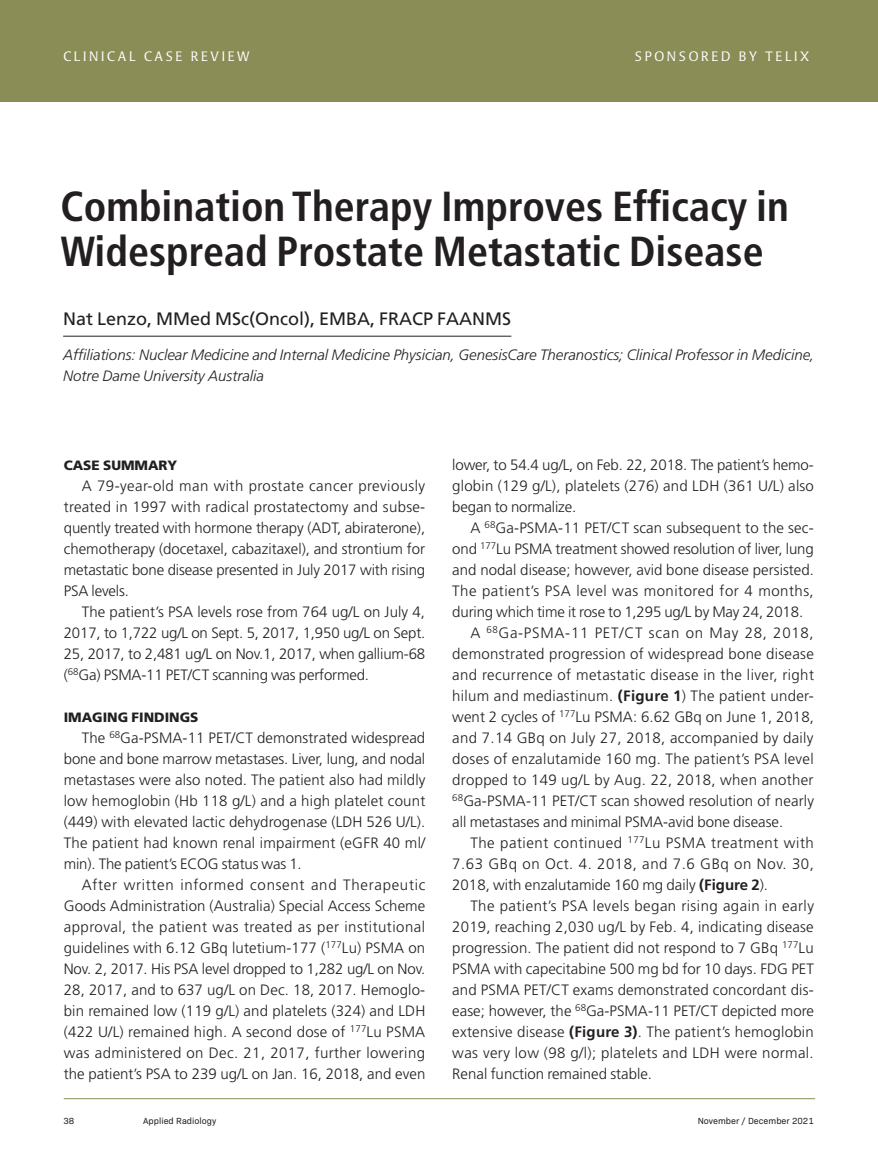
<style>
.page{position:relative;width:878px;height:1175px;background:#fff}
.page>*{position:absolute;margin:0;border:0;box-sizing:border-box;transform-origin:0 0}
.sponsored_case_title{font:700 condensed 42px/45px "Frutiger";color:#231f20}
.sponsored_case_autho{font:18px "Frutiger";color:#231f20}
.sponsored_case_body{font:300 15px/21px "Frutiger";color:#231f20;text-align:justify}
.sponsored_case_affil{font:italic 300 15px/21px "Frutiger";color:#231f20}
.t1{font:300 13.5px "Poppl Laudatio";letter-spacing:.2em;color:#fff}
.sponsored_case_subhe{font:900 13.5px "Frutiger";color:#231f20}
.t2{font:9px "Bio Sans";color:#231f20}
.s1{font-weight:700}
</style>
<div class="page">
<div style="left:0;top:0;width:877px;height:101px;background:#8a8d56"></div>
<hr style="left:876px;top:0;width:2px;height:101px;background:#8a8d56">
<hr style="left:64px;top:1098px;width:751px;height:1px;background:#8a8d56">
<hr style="left:63px;top:336px;width:448px;height:1px;background:#231f20">
<p class="t1" style="left:63px;top:49px;width:188px">CLINICAL CASE REVIEW</p>
<p class="t1" style="left:635px;top:49px;width:176px">SPONSORED BY TELIX</p>
<p class="sponsored_case_title" style="left:60px;top:184px;width:730px">Combination Therapy Improves Efficacy in<br>Widespread Prostate Metastatic Disease</p>
<p class="sponsored_case_autho" style="left:63px;top:308px;width:449px">Nat Lenzo, MMed MSc(Oncol), EMBA, FRACP FAANMS</p>
<p class="sponsored_case_affil" style="left:63px;top:344px;width:752px">Affiliations: Nuclear Medicine and Internal Medicine Physician, GenesisCare Theranostics; Clinical Professor in Medicine,<br>Notre Dame University Australia</p>
<p class="sponsored_case_subhe" style="left:64px;top:457px;width:115px">CASE SUMMARY</p>
<p class="sponsored_case_body" style="left:64px;top:475px;width:363px;text-indent:18px">A 79-year-old man with prostate cancer previously treated in 1997 with radical prostatectomy and subse&shy;quently treated with hormone therapy (ADT, abiraterone), chemotherapy (docetaxel, cabazitaxel), and strontium for metastatic bone disease presented in July 2017 with rising PSA levels.</p>
<p class="sponsored_case_body" style="left:64px;top:601px;width:363px;text-indent:18px">The patient’s PSA levels rose from 764 ug/L on July 4, 2017, to 1,722 ug/L on Sept. 5, 2017, 1,950 ug/L on Sept.<br>25, 2017, to 2,481 ug/L on Nov.1, 2017, when gallium-68 (<sup>68</sup>Ga) PSMA-11 PET/CT scanning was performed.</p>
<p class="sponsored_case_subhe" style="left:64px;top:709px;width:136px">IMAGING FINDINGS</p>
<p class="sponsored_case_body" style="left:64px;top:727px;width:363px;text-indent:18px">The <sup>68</sup>Ga-PSMA-11 PET/CT demonstrated widespread bone and bone marrow metastases. Liver, lung, and nodal metastases were also noted. The patient also had mildly low hemoglobin (Hb 118 g/L) and a high platelet count (449) with elevated lactic dehydrogenase (LDH 526 U/L).<br>The patient had known renal impairment (eGFR 40 ml/ min). The patient’s ECOG status was 1.</p>
<p class="sponsored_case_body" style="left:64px;top:874px;width:363px;text-indent:18px">After written informed consent and Therapeutic Goods Administration (Australia) Special Access Scheme approval, the patient was treated as per institutional guidelines with 6.12 GBq lutetium-177 (<sup>177</sup>Lu) PSMA on Nov. 2, 2017. His PSA level dropped to 1,282 ug/L on Nov.<br>28, 2017, and to 637 ug/L on Dec. 18, 2017. Hemoglo&shy;bin remained low (119 g/L) and platelets (324) and LDH (422 U/L) remained high. A second dose of <sup>177</sup>Lu PSMA was administered on Dec. 21, 2017, further lowering the patient’s PSA to 239 ug/L on Jan. 16, 2018, and even</p>
<p class="sponsored_case_body" style="left:452px;top:454px;width:363px">lower, to 54.4 ug/L, on Feb. 22, 2018. The patient’s hemo&shy;globin (129 g/L), platelets (276) and LDH (361 U/L) also began to normalize.</p>
<p class="sponsored_case_body" style="left:452px;top:517px;width:363px;text-indent:18px">A <sup>68</sup>Ga-PSMA-11 PET/CT scan subsequent to the sec&shy;ond <sup>177</sup>Lu PSMA treatment showed resolution of liver, lung and nodal disease; however, avid bone disease persisted.<br>The patient’s PSA level was monitored for 4 months, during which time it rose to 1,295 ug/L by May 24, 2018.</p>
<p class="sponsored_case_body" style="left:452px;top:622px;width:363px;text-indent:18px">A <sup>68</sup>Ga-PSMA-11 PET/CT scan on May 28, 2018, demonstrated progression of widespread bone disease and recurrence of metastatic disease in the liver, right hilum and mediastinum. <span class="s1">(Figure 1</span>) The patient under&shy;went 2 cycles of <sup>177</sup>Lu PSMA: 6.62 GBq on June 1, 2018, and 7.14 GBq on July 27, 2018, accompanied by daily doses of enzalutamide 160 mg. The patient’s PSA level dropped to 149 ug/L by Aug. 22, 2018, when another <sup>68</sup>Ga-PSMA-11 PET/CT scan showed resolution of nearly all metastases and minimal PSMA-avid bone disease.</p>
<p class="sponsored_case_body" style="left:452px;top:832px;width:363px;text-indent:18px">The patient continued <sup>177</sup>Lu PSMA treatment with 7.63 GBq on Oct. 4. 2018, and 7.6 GBq on Nov. 30, 2018, with enzalutamide 160 mg daily <span class="s1">(Figure 2</span>).</p>
<p class="sponsored_case_body" style="left:452px;top:895px;width:363px;text-indent:18px">The patient’s PSA levels began rising again in early 2019, reaching 2,030 ug/L by Feb. 4, indicating disease progression. The patient did not respond to 7 GBq <sup>177</sup>Lu PSMA with capecitabine 500 mg bd for 10 days. FDG PET and PSMA PET/CT exams demonstrated concordant dis&shy;ease; however, the <sup>68</sup>Ga-PSMA-11 PET/CT depicted more extensive disease <span class="s1">(Figure 3)</span>. The patient’s hemoglobin was very low (98 g/l); platelets and LDH were normal.<br>Renal function remained stable.</p>
<p class="t2" style="left:63px;top:1113px;width:12px">38</p>
<p class="t2" style="left:143px;top:1113px;width:75px">Applied Radiology</p>
<p class="t2" style="left:697px;top:1113px;width:118px">November / December 2021</p>
</div>
